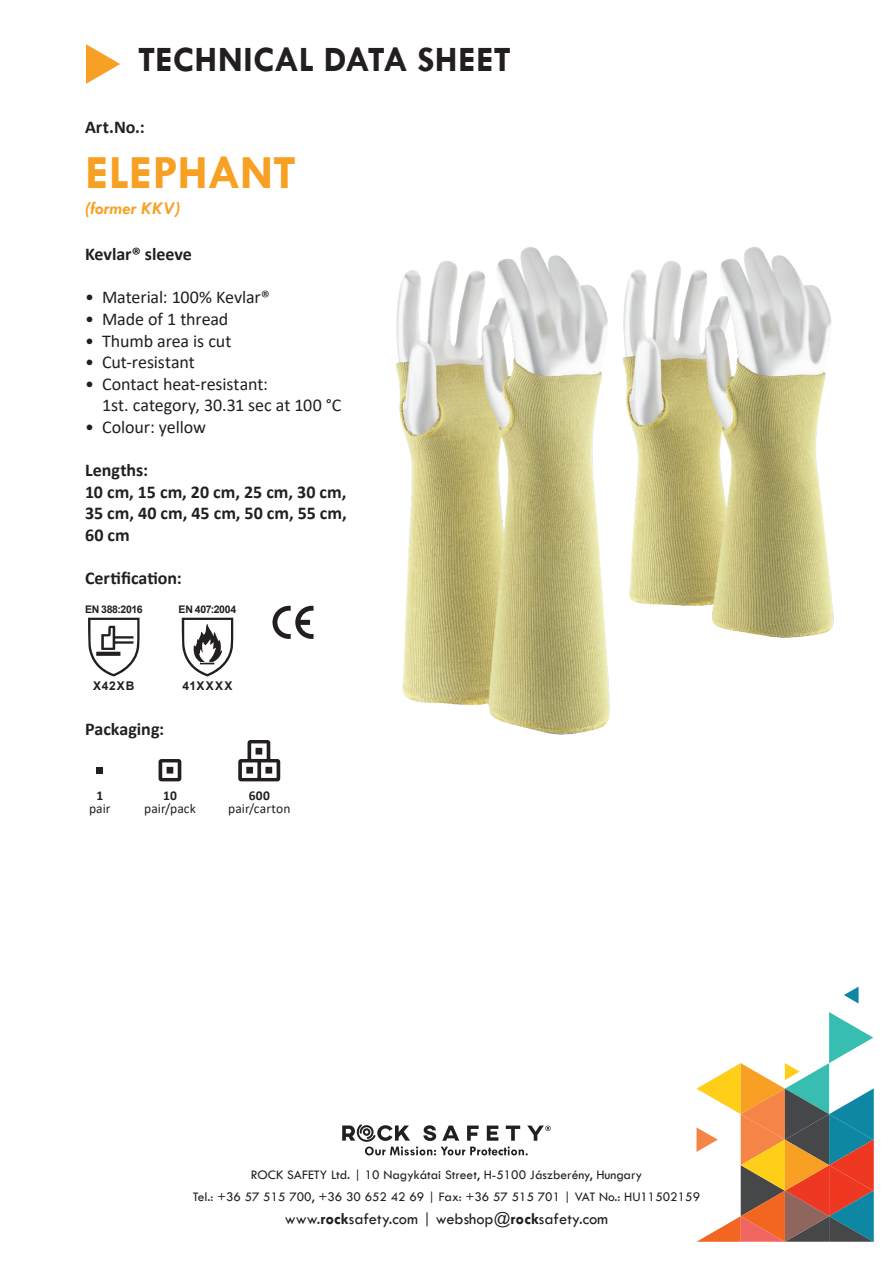
<style>
.page{position:relative;width:893px;height:1263px;background:#fff}
.page>*{position:absolute;margin:0;border:0;box-sizing:border-box;transform-origin:0 0}
.t1{font:700 48px "Tw Cen";letter-spacing:-.005em;color:#f8a024}
.t2{font:700 36px "Tw Cen";letter-spacing:.005em;color:#231f20}
.t3{font:18px/21.6px "Calibri";letter-spacing:-.005em;color:#231f20}
.t4{font:700 18px/21.6px "Calibri";color:#231f20}
.t5{font:italic 700 18px "Tw Cen";letter-spacing:.01em;color:#f8a024}
.t6{font:16.5px "Tw Cen";color:#231f20}
.t7{font:13.5px/22.5px "Tw Cen";color:#231f20;text-align:center}
.t8{font:13.5px "Calibri";letter-spacing:.005em;color:#231f20}
.t9{font:700 13.5px "Calibri";color:#231f20}
.t10{font:700 12px "Arial";letter-spacing:.07em;color:#231f20}
.t11{font:700 10.5px "Arial";letter-spacing:-.025em;color:#231f20}
.s1{font-weight:700}
</style>
<div class="page">
<svg style="left:844px;top:987px;width:14px;height:16px"></svg>
<svg style="left:696px;top:1012px;width:177px;height:230px"></svg>
<svg style="left:342px;top:1124px;width:209px;height:31px"></svg>
<svg style="left:86px;top:44px;width:34px;height:40px"></svg>
<img style="left:396px;top:247px;width:437px;height:487px">
<svg style="left:88px;top:618px;width:52px;height:58px"></svg>
<svg style="left:182px;top:618px;width:51px;height:58px"></svg>
<svg style="left:272px;top:606px;width:41px;height:33px"></svg>
<div style="left:96px;top:767px;width:7px;height:6px;background:#231f20"></div>
<svg style="left:159px;top:759px;width:22px;height:22px"></svg>
<svg style="left:238px;top:740px;width:42px;height:41px"></svg>
<h2 class="t2" style="left:138px;top:38px;width:374px">TECHNICAL DATA SHEET</h2>
<p class="t4" style="left:85px;top:116px;width:61px">Art.No.:</p>
<h1 class="t1" style="left:85px;top:144px;width:213px">ELEPHANT</h1>
<p class="t5" style="left:85px;top:197px;width:97px">(former KKV)</p>
<p class="t4" style="left:85px;top:243px;width:108px">Kevlar® sleeve</p>
<p class="t3" style="left:85px;top:286px;width:186px">• Material: 100% Kevlar®</p>
<p class="t3" style="left:85px;top:308px;width:145px">• Made of 1 thread</p>
<p class="t3" style="left:85px;top:329px;width:148px">• Thumb area is cut</p>
<p class="t3" style="left:85px;top:351px;width:111px">• Cut-resistant</p>
<p class="t3" style="left:102px;top:372px;width:241px;text-indent:-17px">• Contact heat-resistant:<br>1st. category, 30.31 sec at 100 °C</p>
<p class="t3" style="left:85px;top:416px;width:122px">• Colour: yellow</p>
<p class="t4" style="left:85px;top:459px;width:263px">Lengths:<br>10 cm, 15 cm, 20 cm, 25 cm, 30 cm,<br>35 cm, 40 cm, 45 cm, 50 cm, 55 cm,<br>60 cm</p>
<p class="t4" style="left:85px;top:567px;width:98px">Certification:</p>
<p class="t11" style="left:85px;top:602px;width:59px">EN 388:2016</p>
<p class="t11" style="left:179px;top:602px;width:59px">EN 407:2004</p>
<p class="t10" style="left:93px;top:677px;width:43px">X42XB</p>
<p class="t4" style="left:85px;top:718px;width:81px">Packaging:</p>
<p class="t10" style="left:183px;top:677px;width:51px">41XXXX</p>
<p class="t9" style="left:97px;top:786px;width:8px">1</p>
<p class="t9" style="left:163px;top:786px;width:15px">10</p>
<p class="t9" style="left:249px;top:786px;width:23px">600</p>
<p class="t8" style="left:89px;top:799px;width:23px">pair</p>
<p class="t8" style="left:144px;top:799px;width:53px">pair/pack</p>
<p class="t8" style="left:228px;top:799px;width:64px">pair/carton</p>
<p class="t7" style="left:193px;top:1163px;width:509px">ROCK SAFETY Ltd. | 10 Nagykátai Street, H-5100 Jászberény, Hungary<br>Tel.: +36 57 515 700, +36 30 652 42 69 | Fax: +36 57 515 701 | VAT No.: HU11502159</p>
<p class="t6" style="left:285px;top:1208px;width:325px">www.<span class="s1">rock</span>safety.com | webshop@<span class="s1">rock</span>safety.com</p>
</div>
